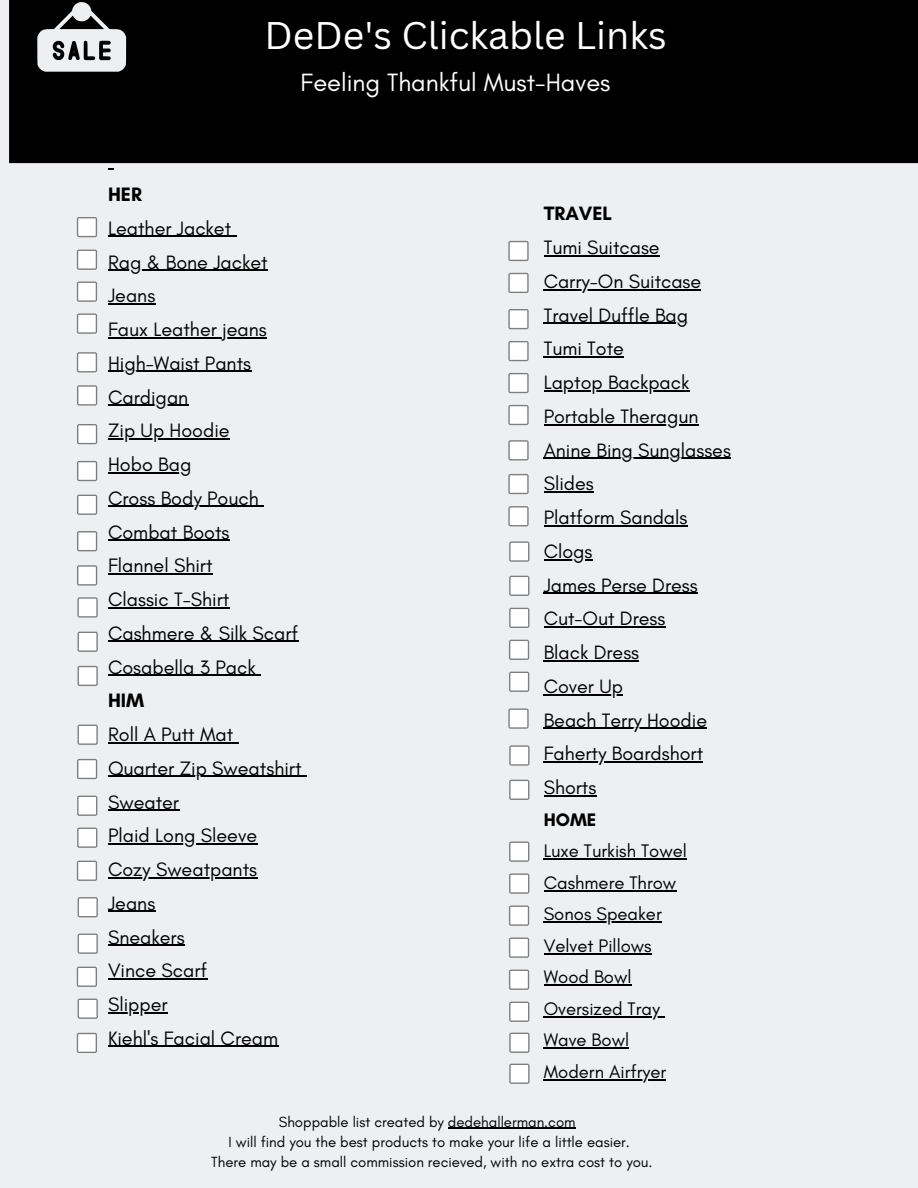
<style>
.page{position:relative;width:918px;height:1188px;background:#edeff1}
.page>*{position:absolute;margin:0;border:0;box-sizing:border-box;transform-origin:0 0}
.t1{font:37.5px "Canva Sans";color:#fff}
.t2{font:25.5px "Glacial Indifference";color:#fff}
.t3{font:19.8px/33.8px "Glacial Indifference";color:#000}
.t4{font:700 19.8px "Glacial Indifference";color:#000}
.t5{font:19.65px/33.8px "Glacial Indifference";color:#000}
.t6{font:700 19.65px "Glacial Indifference";color:#000}
.t7{font:18.45px/31.5px "Glacial Indifference";color:#000}
.t8{font:700 18.45px "Glacial Indifference";color:#000}
.t9{font:15px "Glacial Indifference";color:#000}
</style>
<div class="page">
<svg style="left:77px;top:217px;width:20px;height:20px"></svg>
<svg style="left:77px;top:250px;width:20px;height:20px"></svg>
<svg style="left:77px;top:282px;width:20px;height:20px"></svg>
<svg style="left:77px;top:313px;width:20px;height:21px"></svg>
<svg style="left:77px;top:352px;width:20px;height:20px"></svg>
<svg style="left:508px;top:273px;width:21px;height:20px"></svg>
<svg style="left:508px;top:309px;width:21px;height:20px"></svg>
<svg style="left:508px;top:341px;width:21px;height:20px"></svg>
<svg style="left:508px;top:373px;width:21px;height:20px"></svg>
<svg style="left:508px;top:440px;width:21px;height:20px"></svg>
<svg style="left:508px;top:474px;width:21px;height:20px"></svg>
<svg style="left:508px;top:506px;width:21px;height:20px"></svg>
<svg style="left:508px;top:241px;width:21px;height:20px"></svg>
<svg style="left:78px;top:632px;width:20px;height:20px"></svg>
<svg style="left:508px;top:405px;width:21px;height:20px"></svg>
<hr style="left:448px;top:1128px;width:128px;height:1px;background:#000">
<hr style="left:544px;top:255px;width:116px;height:1px;background:#000">
<hr style="left:544px;top:289px;width:157px;height:1px;background:#000">
<hr style="left:544px;top:323px;width:144px;height:1px;background:#000">
<hr style="left:544px;top:357px;width:80px;height:1px;background:#000">
<hr style="left:544px;top:390px;width:145px;height:1px;background:#000">
<hr style="left:544px;top:424px;width:155px;height:1px;background:#000">
<hr style="left:544px;top:458px;width:187px;height:1px;background:#000">
<hr style="left:544px;top:492px;width:50px;height:1px;background:#000">
<hr style="left:544px;top:525px;width:143px;height:1px;background:#000">
<hr style="left:544px;top:559px;width:48px;height:1px;background:#000">
<hr style="left:544px;top:593px;width:154px;height:1px;background:#000">
<hr style="left:544px;top:627px;width:121px;height:1px;background:#000">
<hr style="left:544px;top:660px;width:95px;height:1px;background:#000">
<hr style="left:544px;top:694px;width:79px;height:1px;background:#000">
<hr style="left:544px;top:728px;width:163px;height:1px;background:#000">
<hr style="left:544px;top:762px;width:159px;height:1px;background:#000">
<hr style="left:544px;top:795px;width:52px;height:1px;background:#000">
<hr style="left:108px;top:236px;width:123px;height:1px;background:#000">
<hr style="left:108px;top:270px;width:160px;height:1px;background:#000">
<hr style="left:108px;top:303px;width:47px;height:2px;background:#000">
<hr style="left:108px;top:337px;width:159px;height:1px;background:#000">
<hr style="left:108px;top:371px;width:143px;height:1px;background:#000">
<hr style="left:108px;top:405px;width:80px;height:1px;background:#000">
<hr style="left:108px;top:438px;width:122px;height:2px;background:#000">
<hr style="left:108px;top:472px;width:83px;height:1px;background:#000">
<hr style="left:108px;top:506px;width:151px;height:1px;background:#000">
<hr style="left:108px;top:540px;width:121px;height:1px;background:#000">
<hr style="left:108px;top:573px;width:105px;height:2px;background:#000">
<hr style="left:108px;top:607px;width:121px;height:1px;background:#000">
<hr style="left:108px;top:641px;width:190px;height:1px;background:#000">
<hr style="left:108px;top:675px;width:148px;height:1px;background:#000">
<hr style="left:108px;top:742px;width:125px;height:1px;background:#000">
<hr style="left:108px;top:776px;width:194px;height:1px;background:#000">
<hr style="left:108px;top:810px;width:71px;height:1px;background:#000">
<hr style="left:108px;top:843px;width:149px;height:2px;background:#000">
<hr style="left:108px;top:877px;width:149px;height:1px;background:#000">
<hr style="left:108px;top:911px;width:47px;height:1px;background:#000">
<hr style="left:108px;top:945px;width:77px;height:1px;background:#000">
<hr style="left:108px;top:978px;width:99px;height:2px;background:#000">
<hr style="left:108px;top:1012px;width:60px;height:1px;background:#000">
<hr style="left:108px;top:1046px;width:170px;height:1px;background:#000">
<div style="left:9px;top:0;width:909px;height:163px;background:#000"></div>
<svg style="left:78px;top:725px;width:20px;height:20px"></svg>
<svg style="left:77px;top:759px;width:20px;height:20px"></svg>
<svg style="left:77px;top:796px;width:20px;height:20px"></svg>
<svg style="left:78px;top:666px;width:20px;height:20px"></svg>
<svg style="left:77px;top:828px;width:20px;height:20px"></svg>
<svg style="left:77px;top:967px;width:20px;height:20px"></svg>
<svg style="left:78px;top:934px;width:20px;height:20px"></svg>
<svg style="left:77px;top:565px;width:20px;height:21px"></svg>
<svg style="left:77px;top:597px;width:21px;height:21px"></svg>
<svg style="left:509px;top:608px;width:20px;height:20px"></svg>
<svg style="left:508px;top:708px;width:21px;height:21px"></svg>
<svg style="left:509px;top:745px;width:21px;height:21px"></svg>
<svg style="left:509px;top:640px;width:20px;height:20px"></svg>
<svg style="left:509px;top:672px;width:20px;height:20px"></svg>
<svg style="left:509px;top:873px;width:20px;height:21px"></svg>
<svg style="left:509px;top:842px;width:20px;height:20px"></svg>
<svg style="left:509px;top:780px;width:20px;height:20px"></svg>
<svg style="left:509px;top:541px;width:20px;height:21px"></svg>
<svg style="left:509px;top:906px;width:20px;height:20px"></svg>
<svg style="left:509px;top:938px;width:20px;height:20px"></svg>
<svg style="left:509px;top:970px;width:20px;height:20px"></svg>
<svg style="left:509px;top:1002px;width:20px;height:20px"></svg>
<svg style="left:77px;top:424px;width:20px;height:20px"></svg>
<svg style="left:77px;top:461px;width:20px;height:20px"></svg>
<svg style="left:77px;top:495px;width:20px;height:20px"></svg>
<svg style="left:77px;top:531px;width:20px;height:20px"></svg>
<svg style="left:77px;top:385px;width:20px;height:21px"></svg>
<svg style="left:77px;top:861px;width:20px;height:20px"></svg>
<svg style="left:78px;top:897px;width:20px;height:20px"></svg>
<svg style="left:509px;top:576px;width:20px;height:20px"></svg>
<svg style="left:78px;top:999px;width:20px;height:20px"></svg>
<svg style="left:77px;top:1033px;width:20px;height:20px"></svg>
<svg style="left:509px;top:1033px;width:21px;height:20px"></svg>
<svg style="left:509px;top:1064px;width:21px;height:20px"></svg>
<svg style="left:37px;top:2px;width:89px;height:70px"></svg>
<hr style="left:544px;top:859px;width:143px;height:1px;background:#000">
<hr style="left:544px;top:890px;width:132px;height:1px;background:#000">
<hr style="left:544px;top:922px;width:118px;height:1px;background:#000">
<hr style="left:544px;top:953px;width:108px;height:1px;background:#000">
<hr style="left:544px;top:985px;width:88px;height:1px;background:#000">
<hr style="left:544px;top:1016px;width:116px;height:1px;background:#000">
<hr style="left:544px;top:1048px;width:85px;height:1px;background:#000">
<hr style="left:544px;top:1079px;width:122px;height:1px;background:#000">
<h1 class="t1" style="left:265px;top:9px;width:404px">DeDe's Clickable Links</h1>
<p class="t2" style="left:301px;top:66px;width:311px">Feeling Thankful Must-Haves</p>
<p class="t4" style="left:108px;top:182px;width:35px">HER</p>
<p class="t3" style="left:108px;top:211px;width:192px">Leather Jacket<br>Rag &amp; Bone Jacket<br>Jeans<br>Faux Leather jeans<br>High-Waist Pants<br>Cardigan<br>Zip Up Hoodie<br>Hobo Bag<br>Cross Body Pouch<br>Combat Boots<br>Flannel Shirt<br>Classic T-Shirt<br>Cashmere &amp; Silk Scarf<br>Cosabella 3 Pack</p>
<p class="t4" style="left:108px;top:688px;width:38px">HIM</p>
<p class="t3" style="left:108px;top:717px;width:195px">Roll A Putt Mat<br>Quarter Zip Sweatshirt<br>Sweater<br>Plaid Long Sleeve<br>Cozy Sweatpants<br>Jeans<br>Sneakers<br>Vince Scarf<br>Slipper<br>Kiehl's Facial Cream</p>
<p class="t6" style="left:544px;top:202px;width:70px">TRAVEL</p>
<p class="t5" style="left:544px;top:230px;width:189px">Tumi Suitcase<br>Carry-On Suitcase<br>Travel Duffle Bag<br>Tumi Tote<br>Laptop Backpack<br>Portable Theragun<br>Anine Bing Sunglasses<br>Slides<br>Platform Sandals<br>Clogs<br>James Perse Dress<br>Cut-Out Dress<br>Black Dress<br>Cover Up<br>Beach Terry Hoodie<br>Faherty Boardshort<br>Shorts</p>
<p class="t8" style="left:544px;top:808px;width:54px">HOME</p>
<p class="t7" style="left:544px;top:835px;width:145px">Luxe Turkish Towel<br>Cashmere Throw<br>Sonos Speaker<br>Velvet Pillows<br>Wood Bowl<br>Oversized Tray<br>Wave Bowl<br>Modern Airfryer</p>
<p class="t9" style="left:279px;top:1113px;width:298px">Shoppable list created by dedehallerman.com</p>
<p class="t9" style="left:229px;top:1133px;width:403px">I will find you the best products to make your life a little easier.</p>
<p class="t9" style="left:211px;top:1153px;width:443px">There may be a small commission recieved, with no extra cost to you.</p>
</div>
